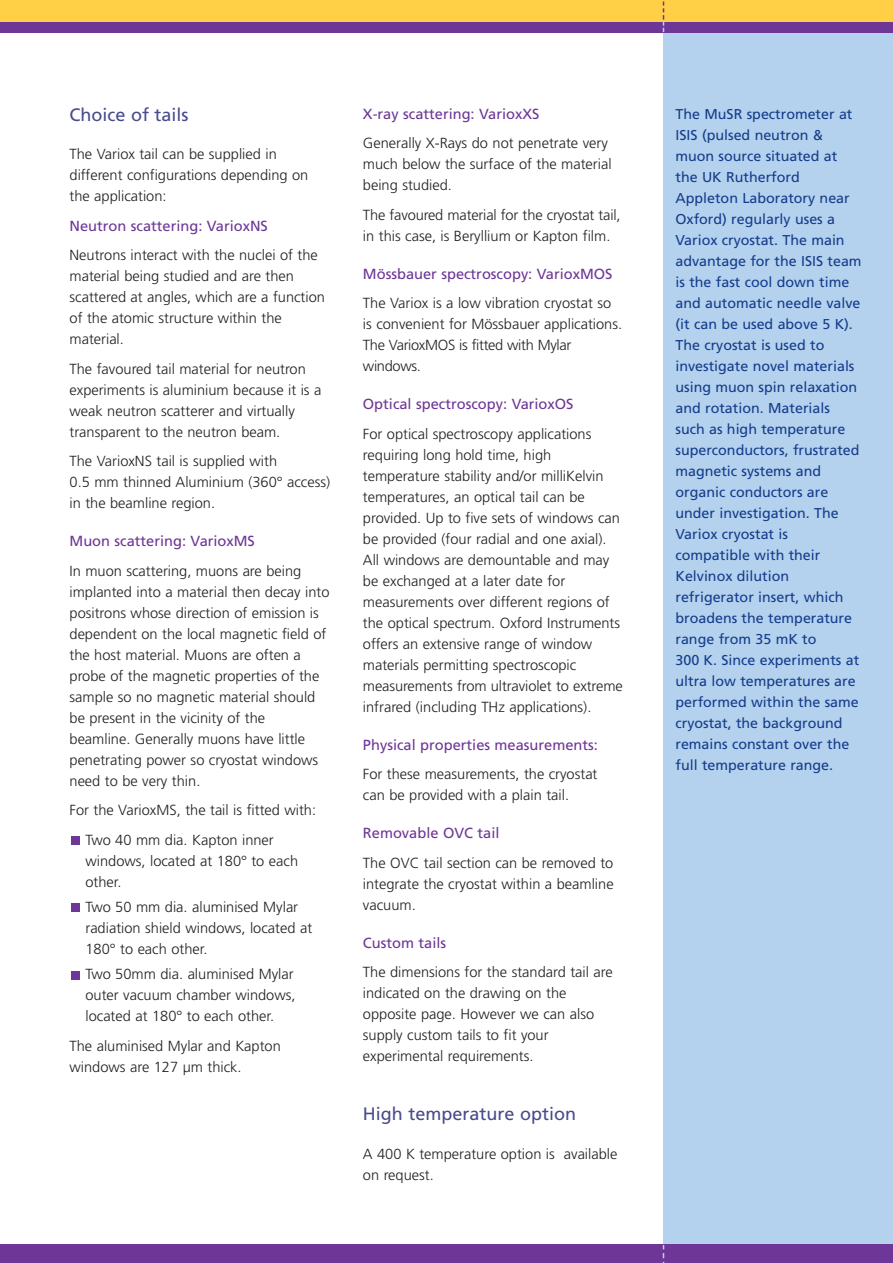
<style>
.page{position:relative;width:893px;height:1263px;background:#fff}
.page>*{position:absolute;margin:0;border:0;box-sizing:border-box;transform-origin:0 0}
.t1{font:18px "Frutiger";color:#484b8c}
.t2{font:300 14.7px/21px "Frutiger";color:#231f20}
.t3{font:14.7px "Frutiger";color:#6e3696}
.t4{font:14.25px/21px "Frutiger";color:#153c8d}
</style>
<div class="page">
<div style="left:663px;top:0;width:230px;height:1263px;background:#b4d2ed"></div>
<div style="left:0;top:0;width:893px;height:33px;background:#6e3696"></div>
<div style="left:0;top:1244px;width:893px;height:19px;background:#6e3696"></div>
<div style="left:0;top:0;width:893px;height:21px;background:#ffcf45"></div>
<div style="left:71px;top:971px;width:9px;height:8px;background:#6e3696"></div>
<div style="left:71px;top:904px;width:9px;height:8px;background:#6e3696"></div>
<div style="left:71px;top:836px;width:9px;height:9px;background:#6e3696"></div>
<svg style="left:663px;top:1px;width:1px;height:31px"></svg>
<svg style="left:663px;top:1245px;width:1px;height:18px"></svg>
<p class="t1" style="left:70px;top:108px;width:121px">Choice of tails</p>
<p class="t2" style="left:70px;top:145px;width:240px">The Variox tail can be supplied in different configurations depending on the application:</p>
<p class="t3" style="left:70px;top:220px;width:200px">Neutron scattering: VarioxNS</p>
<p class="t2" style="left:70px;top:246px;width:257px">Neutrons interact with the nuclei of the material being studied and are then scattered at angles, which are a function of the atomic structure within the material.</p>
<p class="t2" style="left:70px;top:359px;width:253px">The favoured tail material for neutron experiments is aluminium because it is a weak neutron scatterer and virtually transparent to the neutron beam.</p>
<p class="t2" style="left:70px;top:452px;width:262px">The VarioxNS tail is supplied with<br>0.5 mm thinned Aluminium (360° access) in the beamline region.</p>
<p class="t3" style="left:70px;top:535px;width:187px">Muon scattering: VarioxMS</p>
<p class="t2" style="left:70px;top:561px;width:262px">In muon scattering, muons are being implanted into a material then decay into positrons whose direction of emission is dependent on the local magnetic field of the host material. Muons are often a probe of the magnetic properties of the sample so no magnetic material should be present in the vicinity of the beamline. Generally muons have little penetrating power so cryostat windows need to be very thin.</p>
<p class="t2" style="left:85px;top:797px;width:232px;line-height:29.5px;text-indent:-16px">For the VarioxMS, the tail is fitted with:<br>Two 40 mm dia. Kapton inner</p>
<p class="t2" style="left:85px;top:851px;width:214px">windows, located at 180° to each other.</p>
<p class="t2" style="left:85px;top:898px;width:228px">Two 50 mm dia. aluminised Mylar radiation shield windows, located at<br>180° to each other.</p>
<p class="t2" style="left:85px;top:965px;width:212px">Two 50mm dia. aluminised Mylar outer vacuum chamber windows, located at 180° to each other.</p>
<p class="t2" style="left:70px;top:1036px;width:213px">The aluminised Mylar and Kapton windows are 127 µm thick.</p>
<p class="t3" style="left:363px;top:108px;width:178px">X-ray scattering: VarioxXS</p>
<p class="t2" style="left:363px;top:134px;width:250px">Generally X-Rays do not penetrate very much below the surface of the material being studied.</p>
<p class="t2" style="left:363px;top:205px;width:259px">The favoured material for the cryostat tail, in this case, is Beryllium or Kapton film.</p>
<p class="t3" style="left:363px;top:268px;width:251px">Mössbauer spectroscopy: VarioxMOS</p>
<p class="t2" style="left:363px;top:294px;width:261px">The Variox is a low vibration cryostat so is convenient for Mössbauer applications.<br>The VarioxMOS is fitted with Mylar windows.</p>
<p class="t3" style="left:363px;top:398px;width:212px">Optical spectroscopy: VarioxOS</p>
<p class="t2" style="left:363px;top:424px;width:261px">For optical spectroscopy applications requiring long hold time, high temperature stability and/or milliKelvin temperatures, an optical tail can be provided. Up to five sets of windows can be provided (four radial and one axial).<br>All windows are demountable and may be exchanged at a later date for measurements over different regions of the optical spectrum. Oxford Instruments offers an extensive range of window materials permitting spectroscopic measurements from ultraviolet to extreme infrared (including THz applications).</p>
<p class="t3" style="left:363px;top:739px;width:236px">Physical properties measurements:</p>
<p class="t2" style="left:363px;top:765px;width:236px">For these measurements, the cryostat can be provided with a plain tail.</p>
<p class="t3" style="left:363px;top:827px;width:138px">Removable OVC tail</p>
<p class="t2" style="left:363px;top:853px;width:252px;text-align:justify">The OVC tail section can be removed to integrate the cryostat within a beamline vacuum.</p>
<p class="t3" style="left:363px;top:937px;width:85px">Custom tails</p>
<p class="t2" style="left:363px;top:963px;width:251px">The dimensions for the standard tail are indicated on the drawing on the opposite page. However we can also supply custom tails to fit your experimental requirements.</p>
<p class="t1" style="left:363px;top:1107px;width:215px">High temperature option</p>
<p class="t2" style="left:363px;top:1144px;width:256px">A 400 K temperature option is available on request.</p>
<p class="t4" style="left:675px;top:104px;width:188px">The MuSR spectrometer at<br>ISIS (pulsed neutron &amp; muon source situated at the UK Rutherford<br>Appleton Laboratory near<br>Oxford) regularly uses a<br>Variox cryostat. The main advantage for the ISIS team is the fast cool down time and automatic needle valve (it can be used above 5 K).<br>The cryostat is used to investigate novel materials using muon spin relaxation and rotation. Materials such as high temperature superconductors, frustrated magnetic systems and organic conductors are under investigation. The<br>Variox cryostat is compatible with their<br>Kelvinox dilution refrigerator insert, which broadens the temperature range from 35 mK to<br>300 K. Since experiments at ultra low temperatures are performed within the same cryostat, the background remains constant over the full temperature range.</p>
</div>
